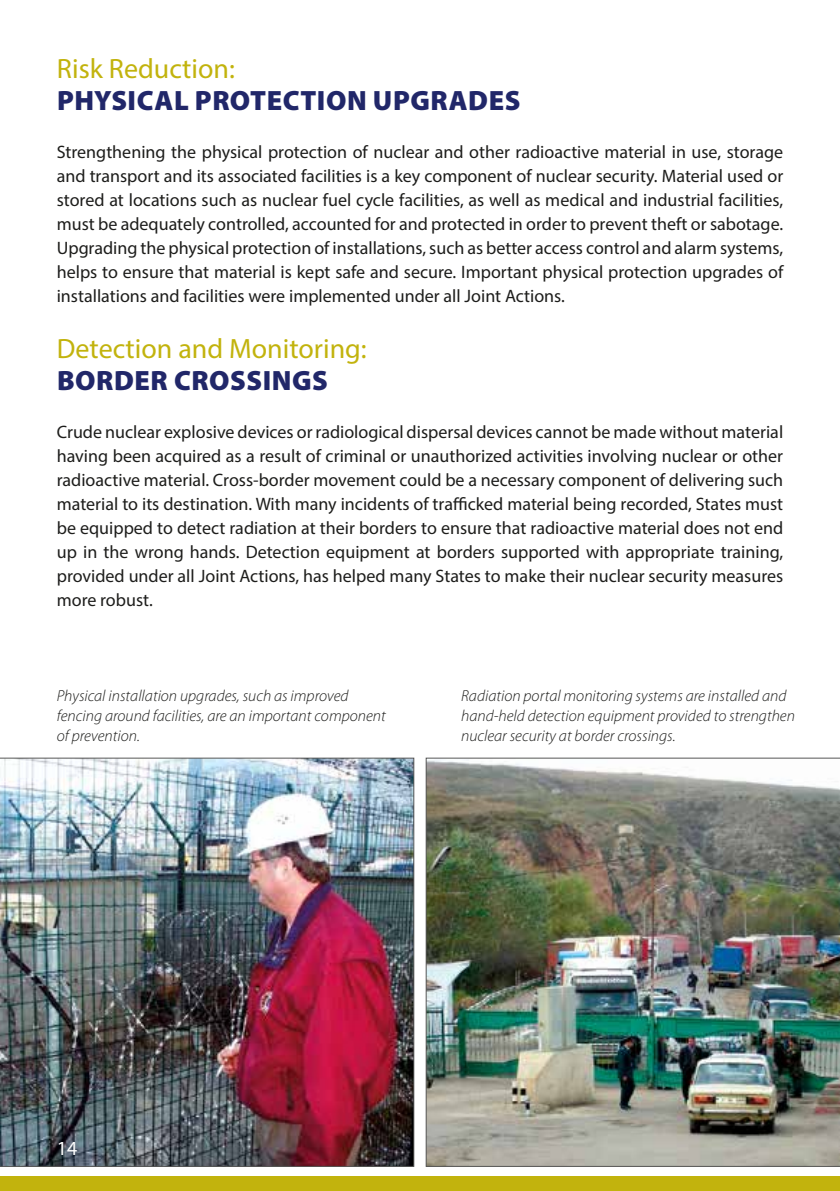
<style>
.page{position:relative;width:840px;height:1191px;background:#fff}
.page>*{position:absolute;margin:0;border:0;box-sizing:border-box;transform-origin:0 0}
.t1{font:900 28px "Myriad Pro";letter-spacing:.02em;color:#212769}
.t2{font:28px "Myriad Pro";color:#c2b30d}
.t3{font:20px "Myriad Pro";color:#fff}
.t4{font:18px/24px "Myriad Pro";color:#1d1d1b;text-align:justify}
.t5{font:italic 300 16px/20px "Myriad Pro";color:#1d1d1b}
</style>
<div class="page">
<div style="left:0;top:1176px;width:839px;height:15px;background:#c2b30d"></div>
<img style="left:0;top:757px;width:414px;height:409px">
<img style="left:425px;top:757px;width:414px;height:409px">
<h1 class="t2" style="left:57px;top:51px;width:179px">Risk Reduction:</h1>
<h1 class="t1" style="left:57px;top:82px;width:191px">PHYSICAL PROTE</h1>
<h1 class="t1" style="left:282px;top:82px;width:239px">CTION UPGRADES</h1>
<p class="t4" style="left:57px;top:139px;width:727px">Strengthening the physical protection of nuclear and other radioactive material in use, storage and transport and its associated facilities is a key component of nuclear security. Material used or stored at locations such as nuclear fuel cycle facilities, as well as medical and industrial facilities, must be adequately controlled, accounted for and protected in order to prevent theft or sabotage.<br>Upgrading the physical protection of installations, such as better access control and alarm systems, helps to ensure that material is kept safe and secure. Important physical protection upgrades of installations and facilities were implemented under all Joint Actions.</p>
<h1 class="t2" style="left:57px;top:331px;width:311px">Detection and Monitoring:</h1>
<h1 class="t1" style="left:57px;top:362px;width:272px">BORDER CROSSINGS</h1>
<p class="t4" style="left:57px;top:419px;width:727px">Crude nuclear explosive devices or radiological dispersal devices cannot be made without material having been acquired as a result of criminal or unauthorized activities involving nuclear or other radioactive material. Cross-border movement could be a necessary component of delivering such material to its destination. With many incidents of trafficked material being recorded, States must be equipped to detect radiation at their borders to ensure that radioactive material does not end up in the wrong hands. Detection equipment at borders supported with appropriate training, provided under all Joint Actions, has helped many States to make their nuclear security measures more robust.</p>
<p class="t5" style="left:57px;top:685px;width:330px">Physical installation upgrades, such as improved fencing around facilities, are an important component of prevention.</p>
<p class="t5" style="left:461px;top:685px;width:335px">Radiation portal monitoring systems are installed and hand-held detection equipment provided to strengthen nuclear security at border crossings.</p>
<p class="t3" style="left:57px;top:1135px;width:22px">14</p>
</div>
